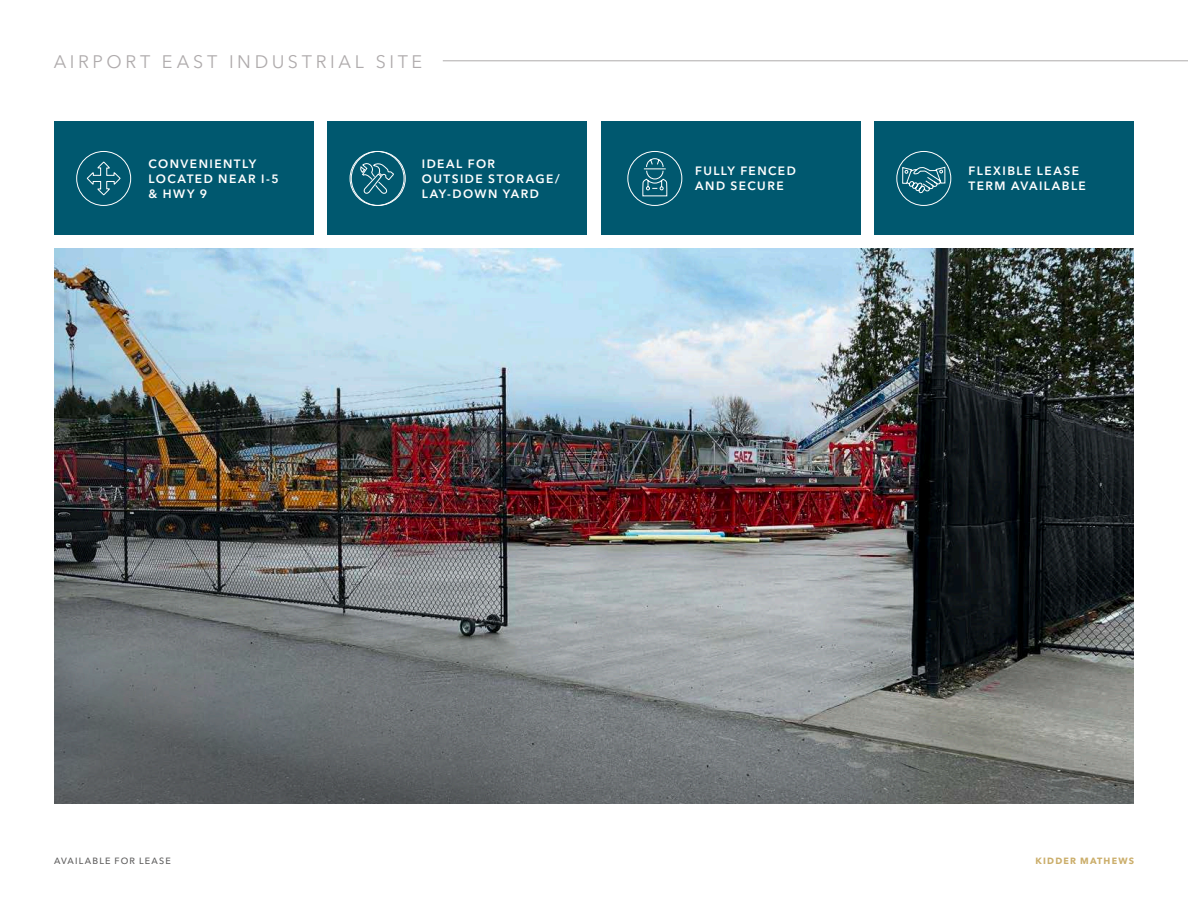
<style>
.page{position:relative;width:1188px;height:918px;background:#fff}
.page>*{position:absolute;margin:0;border:0;box-sizing:border-box;transform-origin:0 0}
.t1{font:18px "Avenir Next LT Pro";letter-spacing:.2em;color:#afabac}
.Subhead_-_Level_1{font:600 12px/15px "Avenir Next LT Pro";letter-spacing:.12em;color:#fff}
.t2{font:500 9px "Avenir Next LT Pro";letter-spacing:.13em;color:#5e5d5d}
.t3{font:700 9px "Avenir Next LT Pro";letter-spacing:.13em;color:#cbae6b}
</style>
<div class="page">
<img style="left:54px;top:249px;width:1080px;height:554px">
<div style="left:601px;top:122px;width:260px;height:113px;background:#00586f"></div>
<svg style="left:642px;top:152px;width:26px;height:45px"></svg>
<div style="left:627px;top:151px;width:55px;height:55px;border:1px solid #fff;border-radius:50%"></div>
<div style="left:54px;top:122px;width:260px;height:113px;background:#00586f"></div>
<svg style="left:87px;top:161px;width:34px;height:35px"></svg>
<div style="left:76px;top:151px;width:55px;height:55px;border:1px solid #fff;border-radius:50%"></div>
<div style="left:327px;top:122px;width:260px;height:113px;background:#00586f"></div>
<svg style="left:360px;top:157px;width:34px;height:37px"></svg>
<div style="left:351px;top:151px;width:55px;height:55px;border:1px solid #fff;border-radius:50%"></div>
<div style="left:874px;top:122px;width:260px;height:113px;background:#00586f"></div>
<div style="left:896px;top:151px;width:55px;height:55px;border:1px solid #fff;border-radius:50%"></div>
<svg style="left:902px;top:166px;width:44px;height:28px"></svg>
<hr style="left:443px;top:60px;width:745px;height:1px;background:#afabac">
<h1 class="t1" style="left:54px;top:51px;width:370px">AIRPORT EAST INDUSTRIAL SITE</h1>
<p class="Subhead_-_Level_1" style="left:148px;top:156px;width:132px">CONVENIENTLY<br>LOCATED NEAR I-5 &amp; HWY 9</p>
<p class="Subhead_-_Level_1" style="left:422px;top:156px;width:139px">IDEAL FOR<br>OUTSIDE STORAGE/<br>LAY-DOWN YARD</p>
<p class="Subhead_-_Level_1" style="left:969px;top:164px;width:119px">FLEXIBLE LEASE<br>TERM AVAILABLE</p>
<p class="Subhead_-_Level_1" style="left:695px;top:164px;width:102px">FULLY FENCED<br>AND SECURE</p>
<p class="t2" style="left:54px;top:855px;width:118px">AVAILABLE FOR LEASE</p>
<p class="t3" style="left:1036px;top:855px;width:100px">KIDDER MATHEWS</p>
</div>
